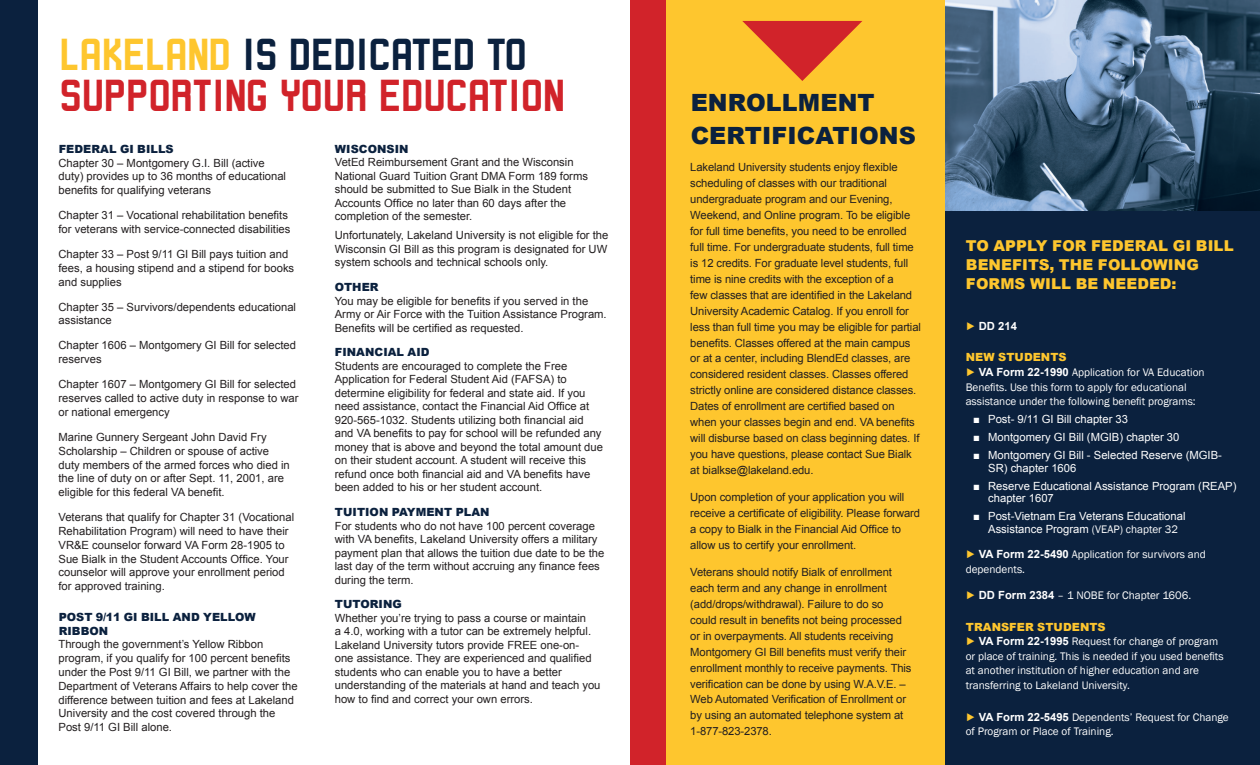
<style>
.page{position:relative;width:1260px;height:765px;background:#fff}
.page>*{position:absolute;margin:0;border:0;box-sizing:border-box;transform-origin:0 0}
.RobustICG{font:700 47.5px/41.2px "Robust ICG";letter-spacing:-.05em;color:#d1232a}
.t1{font:900 23.75px/33.1px "Arial";letter-spacing:.005em;color:#0b213e}
.t2{font:900 15px/19.1px "Arial";letter-spacing:.005em;color:#fec62e}
.t3{font:11.25px/15.9px "Arial";color:#231f20}
.t4{font:11.25px/14.6px "Franklin Gothic";color:#fff}
.t5{font:11.25px/12.4px "Arial";color:#fff}
.t6{font:900 11.25px/13.8px "Arial";letter-spacing:.005em;color:#0b213e}
.H3_on_Dark{font:900 11.25px "Arial";letter-spacing:.005em;color:#fec62e}
.t7{font:700 11.25px "Arial";color:#fff}
.s1{color:#fec62e}
.s2{color:#0b213e}
.s3{font-weight:400;color:#fec62e}
.s4{font-family:"Arial";color:#fec62e}
.s5{font-family:"Arial";font-weight:700}
.s6{font-family:"Franklin Gothic"}
</style>
<div class="page">
<div style="left:945px;top:0;width:315px;height:765px;background:#0b213e"></div>
<img style="left:945px;top:0;width:315px;height:211px">
<div style="left:630px;top:0;width:315px;height:765px;background:#fec62e"></div>
<div style="left:630px;top:0;width:36px;height:765px;background:#d1232a"></div>
<div style="left:0;top:0;width:38px;height:765px;background:#0b213e"></div>
<svg style="left:742px;top:21px;width:120px;height:60px"></svg>
<p class="RobustICG" style="left:58px;top:33px;width:508px"><span class="s1">LAKELAND</span> <span class="s2">IS DEDICATED TO<br></span>SUPPORTING YOUR EDUCATION</p>
<h3 class="t6" style="left:335px;top:141px;width:75px">WISCONSIN</h3>
<p class="t3" style="left:335px;top:156px;width:255px;line-height:13.5px">VetEd Reimbursement Grant and the Wisconsin National Guard Tuition Grant DMA Form 189 forms should be submitted to Sue Bialk in the Student Accounts Office no later than 60 days after the completion of the semester.</p>
<p class="t3" style="left:335px;top:229px;width:275px;line-height:13.5px;text-align:justify">Unfortunately, Lakeland University is not eligible for the Wisconsin GI Bill as this program is designated for UW system schools and technical schools only.</p>
<h3 class="t6" style="left:335px;top:280px;width:45px">OTHER</h3>
<p class="t3" style="left:335px;top:294px;width:273px;line-height:13.5px">You may be eligible for benefits if you served in the<br>Army or Air Force with the Tuition Assistance Program.<br>Benefits will be certified as requested.</p>
<h3 class="t6" style="left:335px;top:345px;width:96px">FINANCIAL AID</h3>
<p class="t3" style="left:335px;top:359px;width:270px;line-height:13.5px">Students are encouraged to complete the Free Application for Federal Student Aid (FAFSA) to determine eligibility for federal and state aid. If you need assistance, contact the Financial Aid Office at 920-565-1032. Students utilizing both financial aid and VA benefits to pay for school will be refunded any money that is above and beyond the total amount due on their student account. A student will receive this refund once both financial aid and VA benefits have been added to his or her student account.</p>
<h3 class="t6" style="left:335px;top:505px;width:156px">TUITION PAYMENT PLAN</h3>
<p class="t3" style="left:335px;top:519px;width:271px;line-height:13.5px">For students who do not have 100 percent coverage with VA benefits, Lakeland University offers a military payment plan that allows the tuition due date to be the last day of the term without accruing any finance fees during the term.</p>
<h3 class="t6" style="left:335px;top:597px;width:68px">TUTORING</h3>
<p class="t3" style="left:335px;top:611px;width:267px;line-height:13.5px">Whether you’re trying to pass a course or maintain<br>a 4.0, working with a tutor can be extremely helpful.<br>Lakeland University tutors provide FREE one-on&shy;one assistance. They are experienced and qualified students who can enable you to have a better understanding of the materials at hand and teach you how to find and correct your own errors.</p>
<h3 class="t6" style="left:59px;top:141px;width:117px">FEDERAL GI BILLS</h3>
<p class="t3" style="left:58px;top:156px;width:229px;line-height:13.8px">Chapter 30 – Montgomery G.I. Bill (active duty) provides up to 36 months of educational benefits for qualifying veterans</p>
<p class="t3" style="left:58px;top:208px;width:233px;line-height:13.8px">Chapter 31 – Vocational rehabilitation benefits for veterans with service-connected disabilities</p>
<p class="t3" style="left:58px;top:247px;width:237px;line-height:13.8px">Chapter 33 – Post 9/11 GI Bill pays tuition and fees, a housing stipend and a stipend for books and supplies</p>
<p class="t3" style="left:58px;top:300px;width:239px;line-height:13.8px">Chapter 35 – Survivors/dependents educational assistance</p>
<p class="t3" style="left:58px;top:339px;width:239px;line-height:13.8px">Chapter 1606 – Montgomery GI Bill for selected reserves</p>
<p class="t3" style="left:58px;top:378px;width:242px;line-height:13.8px">Chapter 1607 – Montgomery GI Bill for selected reserves called to active duty in response to war or national emergency</p>
<p class="t3" style="left:58px;top:430px;width:233px;line-height:13.8px">Marine Gunnery Sergeant John David Fry Scholarship – Children or spouse of active duty members of the armed forces who died in the line of duty on or after Sept. 11, 2001, are eligible for this federal VA benefit.</p>
<p class="t3" style="left:58px;top:511px;width:237px;line-height:13.8px">Veterans that qualify for Chapter 31 (Vocational Rehabilitation Program) will need to have their VR&amp;E counselor forward VA Form 28-1905 to Sue Bialk in the Student Accounts Office. Your counselor will approve your enrollment period for approved training.</p>
<h3 class="t6" style="left:59px;top:610px;width:198px">POST 9/11 GI BILL AND YELLOW<br>RIBBON</h3>
<p class="t3" style="left:58px;top:638px;width:241px;line-height:13.8px">Through the government’s Yellow Ribbon program, if you qualify for 100 percent benefits under the Post 9/11 GI Bill, we partner with the Department of Veterans Affairs to help cover the difference between tuition and fees at Lakeland University and the cost covered through the Post 9/11 GI Bill alone.</p>
<h3 class="t1" style="left:691px;top:85px;width:227px">ENROLLMENT<br>CERTIFICATIONS</h3>
<p class="t3" style="left:690px;top:160px;width:232px">Lakeland University students enjoy flexible scheduling of classes with our traditional undergraduate program and our Evening, Weekend, and Online program. To be eligible for full time benefits, you need to be enrolled full time. For undergraduate students, full time is 12 credits. For graduate level students, full time is nine credits with the exception of a<br>few classes that are identified in the Lakeland University Academic Catalog. If you enroll for less than full time you may be eligible for partial benefits. Classes offered at the main campus or at a center, including BlendEd classes, are considered resident classes. Classes offered strictly online are considered distance classes.<br>Dates of enrollment are certified based on when your classes begin and end. VA benefits will disburse based on class beginning dates. If you have questions, please contact Sue Bialk at bialkse@lakeland.edu.</p>
<p class="t3" style="left:690px;top:489px;width:231px">Upon completion of your application you will receive a certificate of eligibility. Please forward a copy to Bialk in the Financial Aid Office to allow us to certify your enrollment.</p>
<p class="t3" style="left:690px;top:564px;width:223px">Veterans should notify Bialk of enrollment each term and any change in enrollment (add/drops/withdrawal). Failure to do so could result in benefits not being processed or in overpayments. All students receiving Montgomery GI Bill benefits must verify their enrollment monthly to receive payments. This verification can be done by using W.A.V.E. – Web Automated Verification of Enrollment or by using an automated telephone system at 1-877-823-2378.</p>
<p class="t2" style="left:966px;top:236px;width:269px">TO APPLY FOR FEDERAL GI BILL<br>BENEFITS, THE FOLLOWING<br>FORMS WILL BE NEEDED:</p>
<p class="t7" style="left:966px;top:318px;width:53px"><span class="s3">►</span> DD 214</p>
<p class="H3_on_Dark" style="left:966px;top:349px;width:102px">NEW STUDENTS</p>
<p class="t4" style="left:966px;top:365px;width:240px"><span class="s4">►</span> <span class="s5">VA Form 22-1990</span> Application for VA Education<br>Benefits. Use this form to apply for educational assistance under the following benefit programs:</p>
<p class="t5" style="left:973px;top:413px;width:156px">■ Post- 9/11 GI Bill chapter 33</p>
<p class="t5" style="left:973px;top:431px;width:208px">■ Montgomery GI Bill (MGIB) chapter 30</p>
<p class="t5" style="left:988px;top:449px;width:235px;text-indent:-15px">■ Montgomery GI Bill - Selected Reserve (MGIB-<br>SR) chapter 1606</p>
<p class="t5" style="left:988px;top:480px;width:250px;text-indent:-15px">■ Reserve Educational Assistance Program (REAP) chapter 1607</p>
<p class="t5" style="left:988px;top:510px;width:199px;text-indent:-15px">■ Post-Vietnam Era Veterans Educational<br>Assistance Program <span class="s6">(VEAP) chapter 32</span></p>
<p class="t4" style="left:966px;top:548px;width:242px"><span class="s4">►</span> <span class="s5">VA Form 22-5490</span> Application for survivors and dependents.</p>
<p class="t4" style="left:966px;top:588px;width:227px"><span class="s4">►</span> <span class="s5">DD Form 2384</span> – 1 NOBE for Chapter 1606.</p>
<p class="H3_on_Dark" style="left:966px;top:618px;width:141px">TRANSFER STUDENTS</p>
<p class="t4" style="left:966px;top:634px;width:259px"><span class="s4">►</span> <span class="s5">VA Form 22-1995</span> Request for change of program or place of training. This is needed if you used benefits at another institution of higher education and are transferring to Lakeland University.</p>
<p class="t4" style="left:966px;top:710px;width:265px"><span class="s4">►</span> <span class="s5">VA Form 22-5495</span> Dependents’ Request for Change of Program or Place of Training.</p>
</div>
